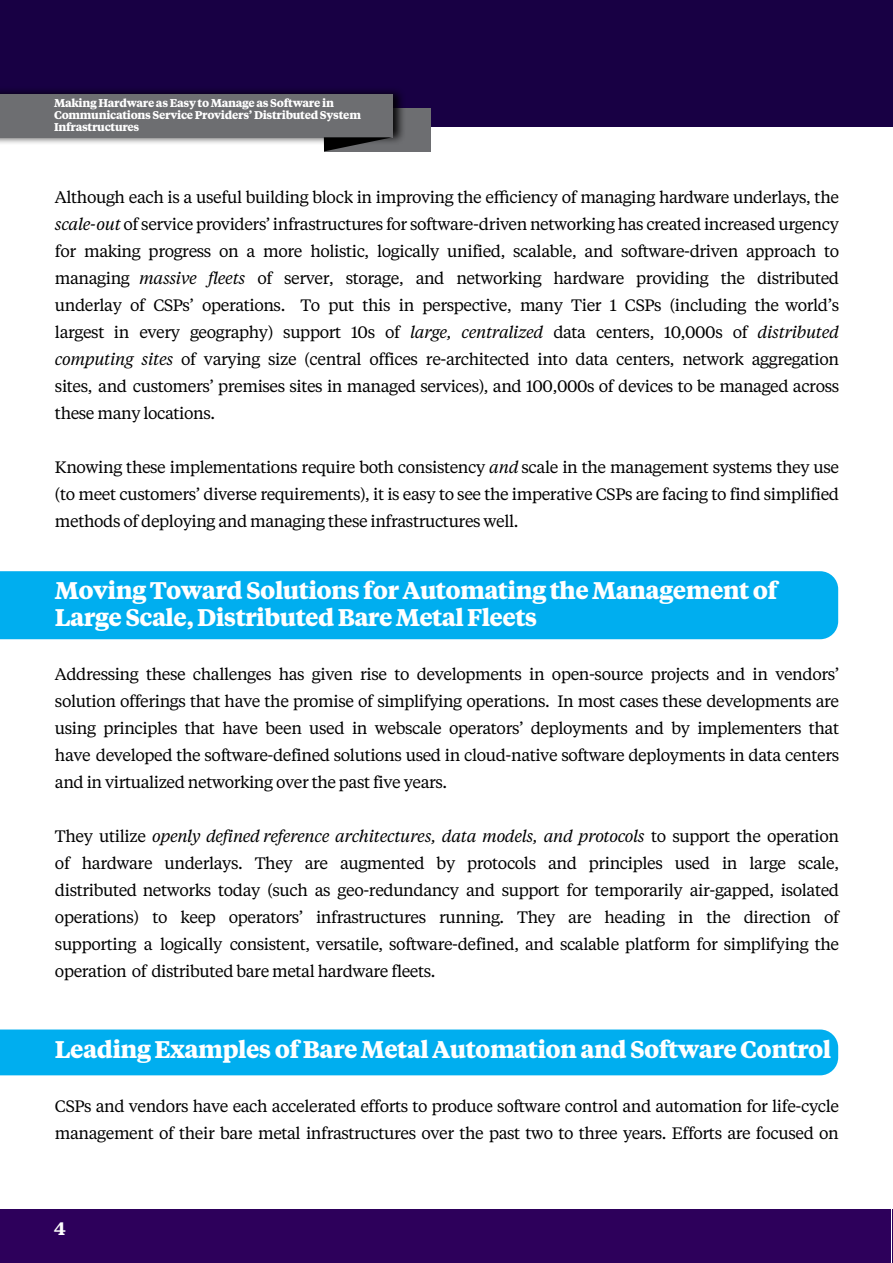
<style>
.page{position:relative;width:893px;height:1263px;background:#fff}
.page>*{position:absolute;margin:0;border:0;box-sizing:border-box;transform-origin:0 0}
.t1{font:700 24px/27px "Tiempos Text";letter-spacing:-.025em;color:#fff}
.t2{font:700 18px "Tiempos Text";color:#fff}
.t3{font:16.5px/27px "Tiempos Text";letter-spacing:-.025em;color:#000;text-align:justify}
.t4{font:700 11.25px/12px "Tiempos Text";letter-spacing:-.025em;color:#fff}
.s1{font-style:italic}
</style>
<div class="page">
<div style="left:0;top:0;width:893px;height:127px;background:#180044"></div>
<div style="left:0;top:1209px;width:891px;height:54px;background:#2d005b"></div>
<hr style="left:892px;top:1209px;width:1px;height:54px;background:#2d005b">
<div style="left:324px;top:108px;width:106px;height:43px;background:#6d6e71"></div>
<div style="left:0;top:86px;width:407px;height:59px;background:#000;opacity:.92"></div>
<div style="left:0;top:94px;width:392px;height:43px;background:#6d6e71"></div>
<svg style="left:324px;top:137px;width:68px;height:14px"></svg>
<div style="left:0;top:571px;width:838px;height:68px;background:#00aeef"></div>
<div style="left:0;top:1029px;width:838px;height:46px;background:#00aeef"></div>
<p class="t4" style="left:54px;top:96px;width:308px">Making Hardware as Easy to Manage as Software in<br>Communications Service Providers’ Distributed System<br>Infrastructures</p>
<p class="t3" style="left:55px;top:183px;width:786px">Although each is a useful building block in improving the efficiency of managing hardware underlays, the <span class="s1">scale-out</span> of service providers’ infrastructures for software-driven networking has created increased urgency for making progress on a more holistic, logically unified, scalable, and software-driven approach to managing <span class="s1">massive fleets</span> of server, storage, and networking hardware providing the distributed underlay of CSPs’ operations. To put this in perspective, many Tier 1 CSPs (including the world’s largest in every geography) support 10s of <span class="s1">large, centralized</span> data centers, 10,000s of <span class="s1">distributed computing sites</span> of varying size (central offices re-architected into data centers, network aggregation sites, and customers’ premises sites in managed services), and 100,000s of devices to be managed across these many locations.</p>
<p class="t3" style="left:55px;top:453px;width:786px">Knowing these implementations require both consistency <span class="s1">and</span> scale in the management systems they use (to meet customers’ diverse requirements), it is easy to see the imperative CSPs are facing to find simplified methods of deploying and managing these infrastructures well.</p>
<h1 class="t1" style="left:55px;top:576px;width:724px">Moving Toward Solutions for Automating the Management of<br>Large Scale, Distributed Bare Metal Fleets</h1>
<p class="t3" style="left:55px;top:660px;width:786px">Addressing these challenges has given rise to developments in open-source projects and in vendors’ solution offerings that have the promise of simplifying operations. In most cases these developments are using principles that have been used in webscale operators’ deployments and by implementers that have developed the software-defined solutions used in cloud-native software deployments in data centers and in virtualized networking over the past five years.</p>
<p class="t3" style="left:55px;top:822px;width:786px">They utilize <span class="s1">openly defined reference architectures, data models, and protocols</span> to support the operation of hardware underlays. They are augmented by protocols and principles used in large scale, distributed networks today (such as geo-redundancy and support for temporarily air-gapped, isolated operations) to keep operators’ infrastructures running. They are heading in the direction of supporting a logically consistent, versatile, software-defined, and scalable platform for simplifying the operation of distributed bare metal hardware fleets.</p>
<h1 class="t1" style="left:55px;top:1035px;width:778px">Leading Examples of Bare Metal Automation and Software Control</h1>
<p class="t3" style="left:55px;top:1092px;width:786px">CSPs and vendors have each accelerated efforts to produce software control and automation for life-cycle management of their bare metal infrastructures over the past two to three years. Efforts are focused on</p>
<p class="t2" style="left:54px;top:1215px;width:13px">4</p>
</div>
